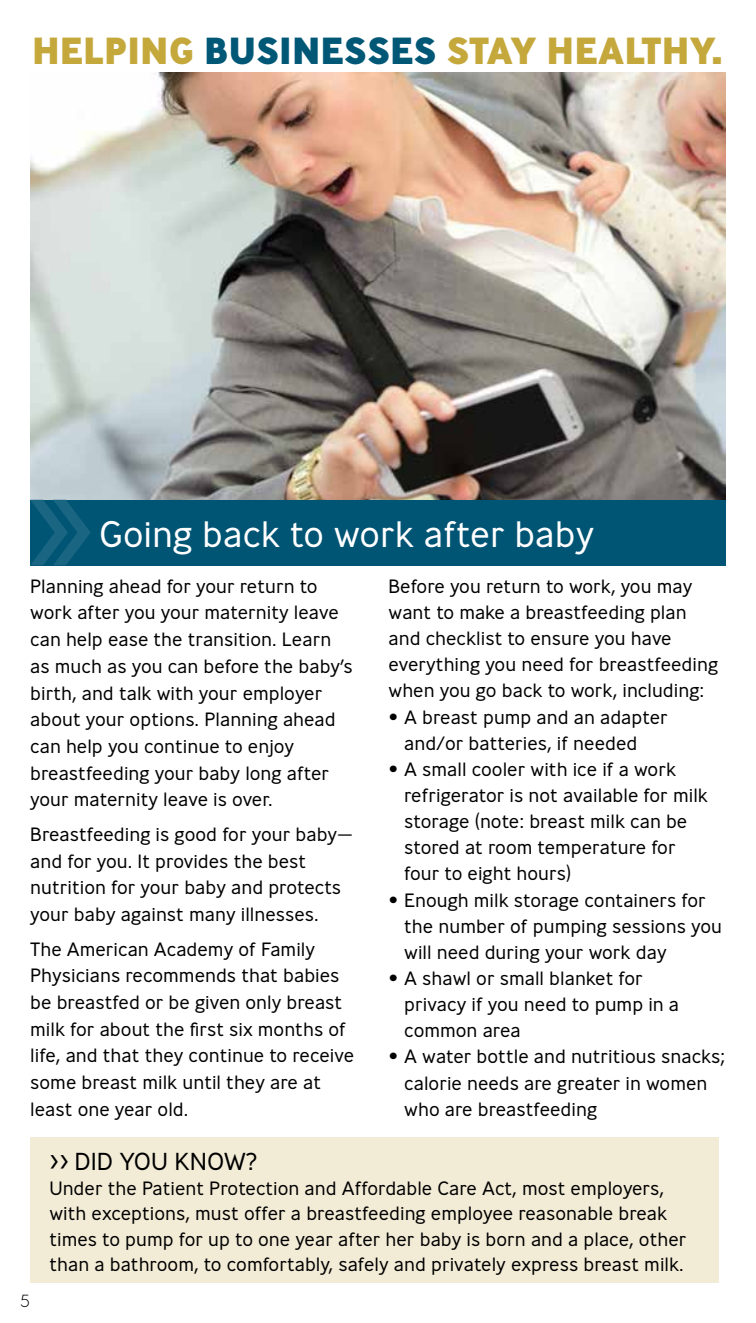
<style>
.page{position:relative;width:756px;height:1323px;background:#fff}
.page>*{position:absolute;margin:0;border:0;box-sizing:border-box;transform-origin:0 0}
.t1{font:800 37.62px "Ministry";color:#c5a83c}
.t2{font:300 36.75px "Ministry";color:#fff}
.t3{font:300 24.5px "Ministry";color:#000}
.t4{font:300 19.25px/26.8px "Ministry";color:#000}
.t5{font:200 17.5px "Ministry";color:#000}
.s1{color:#005776}
.s2{font-size:28px}
</style>
<div class="page">
<img style="left:30px;top:72px;width:696px;height:428px">
<div style="left:30px;top:1138px;width:689px;height:145px;background:#f2ebd6"></div>
<div style="left:30px;top:500px;width:696px;height:65px;background:#005474"></div>
<svg style="left:31px;top:500px;width:60px;height:65px"></svg>
<h1 class="t1" style="left:32px;top:26px;width:693px">HELPING <span class="s1">BUSINESSES</span> STAY HEALTHY.</h1>
<h2 class="t2" style="left:99px;top:511px;width:497px">Going back to work after baby</h2>
<p class="t4" style="left:30px;top:572px;width:324px">Planning ahead for your return to work after you your maternity leave can help ease the transition. Learn as much as you can before the baby’s birth, and talk with your employer about your options. Planning ahead can help you continue to enjoy breastfeeding your baby long after your maternity leave is over.</p>
<p class="t4" style="left:30px;top:821px;width:324px">Breastfeeding is good for your baby— and for you. It provides the best nutrition for your baby and protects your baby against many illnesses.</p>
<p class="t4" style="left:30px;top:935px;width:325px">The American Academy of Family<br>Physicians recommends that babies be breastfed or be given only breast milk for about the first six months of life, and that they continue to receive some breast milk until they are at least one year old.</p>
<p class="t4" style="left:389px;top:573px;width:331px;line-height:26.1px">Before you return to work, you may want to make a breastfeeding plan and checklist to ensure you have everything you need for breastfeeding when you go back to work, including:</p>
<p class="t4" style="left:404px;top:704px;width:265px;line-height:26.1px;text-indent:-16px">• A breast pump and an adapter and/or batteries, if needed</p>
<p class="t4" style="left:404px;top:756px;width:305px;line-height:26.1px;text-indent:-16px">• A small cooler with ice if a work refrigerator is not available for milk storage (note: breast milk can be stored at room temperature for four to eight hours)</p>
<p class="t4" style="left:404px;top:887px;width:319px;line-height:26.1px;text-indent:-16px">• Enough milk storage containers for the number of pumping sessions you will need during your work day</p>
<p class="t4" style="left:404px;top:965px;width:276px;line-height:26.1px;text-indent:-16px">• A shawl or small blanket for privacy if you need to pump in a common area</p>
<p class="t4" style="left:404px;top:1043px;width:323px;line-height:26.1px;text-indent:-16px">• A water bottle and nutritious snacks; calorie needs are greater in women who are breastfeeding</p>
<p class="t5" style="left:20px;top:1290px;width:11px">5</p>
<p class="t3" style="left:49px;top:1146px;width:209px"><span class="s2">&gt;&gt;</span> DID YOU KNOW?</p>
<p class="t4" style="left:49px;top:1175px;width:639px;line-height:25.4px">Under the Patient Protection and Affordable Care Act, most employers, with exceptions, must offer a breastfeeding employee reasonable break times to pump for up to one year after her baby is born and a place, other than a bathroom, to comfortably, safely and privately express breast milk.</p>
</div>
